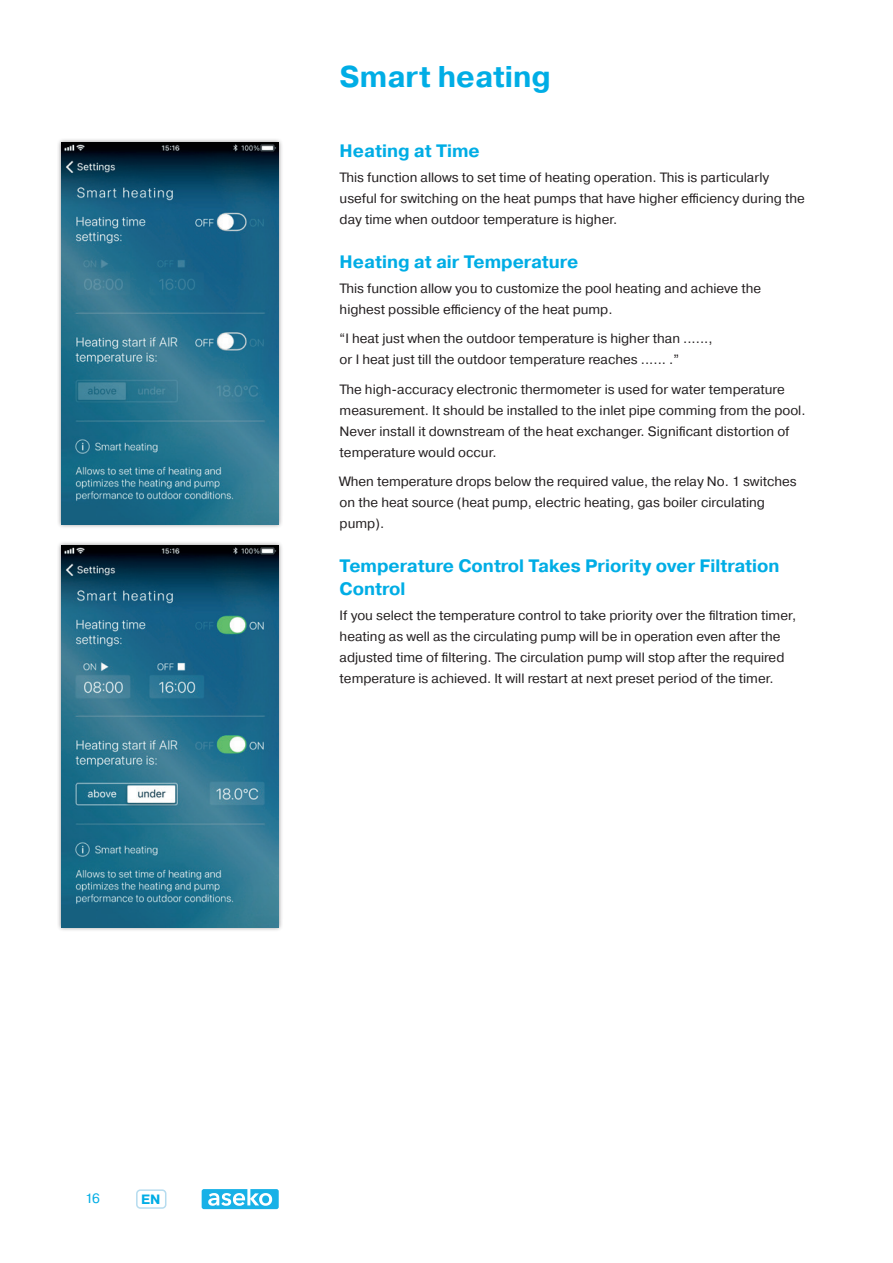
<style>
.page{position:relative;width:893px;height:1263px;background:#fff}
.page>*{position:absolute;margin:0;border:0;box-sizing:border-box;transform-origin:0 0}
.t1{font:700 30px "Pragmatica";color:#00ade5}
.t2{font:700 18px/22.5px "Pragmatica";color:#00ade5}
.t3{font:13.5px/21px "Pragmatica";color:#231f20}
.t4{font:13.5px "Pragmatica";color:#00ade5}
.t5{font:700 13.5px "Pragmatica";color:#00ade5}
</style>
<div class="page">
<div style="left:136px;top:1189px;width:30px;height:20px;border:2px solid #b6dcef;border-radius:4px"></div>
<svg style="left:202px;top:1189px;width:77px;height:20px"></svg>
<div style="left:57px;top:138px;width:226px;height:391px;background:#231f20;opacity:.5"></div>
<img style="left:62px;top:142px;width:217px;height:382px">
<div style="left:57px;top:541px;width:226px;height:391px;background:#231f20;opacity:.5"></div>
<img style="left:62px;top:545px;width:217px;height:382px">
<h1 class="t1" style="left:340px;top:58px;width:213px">Smart heating</h1>
<h2 class="t2" style="left:340px;top:139px;width:142px">Heating at Time</h2>
<p class="t3" style="left:340px;top:167px;width:467px">This function allows to set time of heating operation. This is particularly useful for switching on the heat pumps that have higher efficiency during the day time when outdoor temperature is higher.</p>
<h2 class="t2" style="left:340px;top:250px;width:240px">Heating at air Temperature</h2>
<p class="t3" style="left:340px;top:278px;width:423px">This function allow you to customize the pool heating and achieve the highest possible efficiency of the heat pump.</p>
<p class="t3" style="left:340px;top:328px;width:374px">“I heat just when the outdoor temperature is higher than ......, or I heat just till the outdoor temperature reaches ...... .”</p>
<p class="t3" style="left:340px;top:379px;width:467px">The high-accuracy electronic thermometer is used for water temperature measurement. It should be installed to the inlet pipe comming from the pool.<br>Never install it downstream of the heat exchanger. Significant distortion of temperature would occur.</p>
<p class="t3" style="left:340px;top:472px;width:459px">When temperature drops below the required value, the relay No. 1 switches on the heat source (heat pump, electric heating, gas boiler circulating pump).</p>
<h2 class="t2" style="left:340px;top:555px;width:442px">Temperature Control Takes Priority over Filtration<br>Control</h2>
<p class="t3" style="left:340px;top:605px;width:458px">If you select the temperature control to take priority over the filtration timer, heating as well as the circulating pump will be in operation even after the adjusted time of filtering. The circulation pump will stop after the required temperature is achieved. It will restart at next preset period of the timer.</p>
<p class="t4" style="left:85px;top:1190px;width:16px">16</p>
<p class="t5" style="left:141px;top:1190px;width:21px">EN</p>
</div>
